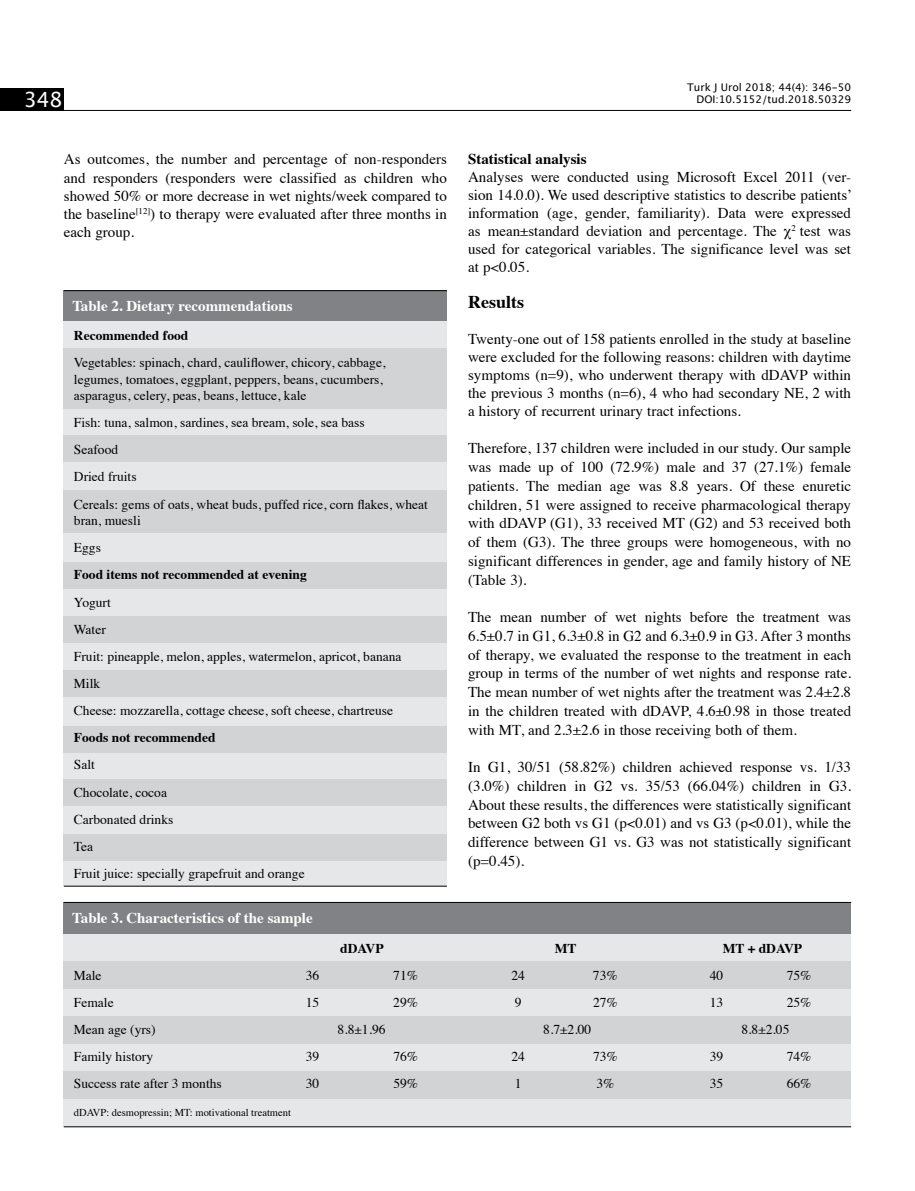
<style>
.page{position:relative;width:915px;height:1191px;background:#fff}
.page>*{position:absolute;margin:0;border:0;box-sizing:border-box;transform-origin:0 0}
.t1{font:21px "Lucida Grande";color:#fff}
.t2{font:700 18px "Times";color:#000}
.t3{font:15px/18.8px "Times";color:#000;text-align:justify}
.t4{font:700 15px "Times";color:#fff}
.t5{font:700 15px "Times";color:#000}
.t6{font:13.5px/27.2px "Times";color:#000}
.t7{font:700 13.5px "Times";color:#000}
.t8{font:10.5px/12.6px "Lucida Grande";color:#000;text-align:right}
.t9{font:10.5px "Times";color:#000}
</style>
<div class="page">
<div style="left:64px;top:320px;width:382px;height:566px;background:#e6e7e8"></div>
<div style="left:64px;top:290px;width:382px;height:30px;background:#808285"></div>
<div style="left:64px;top:348px;width:382px;height:60px;background:#d1d3d4"></div>
<div style="left:64px;top:435px;width:382px;height:26px;background:#d1d3d4"></div>
<div style="left:64px;top:562px;width:382px;height:26px;background:#d1d3d4"></div>
<div style="left:64px;top:617px;width:382px;height:26px;background:#d1d3d4"></div>
<div style="left:64px;top:670px;width:382px;height:26px;background:#d1d3d4"></div>
<div style="left:64px;top:727px;width:382px;height:26px;background:#d1d3d4"></div>
<div style="left:64px;top:779px;width:382px;height:26px;background:#d1d3d4"></div>
<div style="left:64px;top:834px;width:382px;height:26px;background:#d1d3d4"></div>
<div style="left:64px;top:490px;width:382px;height:43px;background:#d1d3d4"></div>
<hr style="left:64px;top:885px;width:383px;height:1px;background:#000">
<hr style="left:64px;top:290px;width:383px;height:1px;background:#000">
<div style="left:64px;top:933px;width:786px;height:194px;background:#e6e7e8"></div>
<div style="left:64px;top:902px;width:786px;height:31px;background:#808285"></div>
<div style="left:64px;top:961px;width:786px;height:27px;background:#d1d3d4"></div>
<div style="left:64px;top:1016px;width:786px;height:27px;background:#d1d3d4"></div>
<div style="left:64px;top:1071px;width:786px;height:27px;background:#d1d3d4"></div>
<hr style="left:64px;top:1126px;width:786px;height:1px;background:#000">
<hr style="left:64px;top:902px;width:786px;height:1px;background:#000">
<hr style="left:64px;top:110px;width:786px;height:1px;background:#000">
<div style="left:0;top:88px;width:64px;height:23px;background:#000"></div>
<h1 class="t1" style="left:24px;top:88px;width:40px">348</h1>
<p class="t8" style="left:687px;top:81px;width:165px">Turk J Urol 2018; 44(4): 346-50<br>DOI:10.5152/tud.2018.50329</p>
<p class="t3" style="left:64px;top:149px;width:384px;line-height:18.1px">As outcomes, the number and percentage of non-responders and responders (responders were classified as children who showed 50% or more decrease in wet nights/week compared to the baseline<sup>[12]</sup>) to therapy were evaluated after three months in each group.</p>
<p class="t5" style="left:468px;top:145px;width:120px">Statistical analysis</p>
<p class="t3" style="left:468px;top:167px;width:385px;line-height:18px">Analyses were conducted using Microsoft Excel 2011 (ver&shy;sion 14.0.0). We used descriptive statistics to describe patients’ information (age, gender, familiarity). Data were expressed as mean±standard deviation and percentage. The χ<sup>2</sup> test was used for categorical variables. The significance level was set at p&lt;0.05.</p>
<p class="t2" style="left:468px;top:285px;width:57px">Results</p>
<p class="t3" style="left:468px;top:329px;width:384px;line-height:18px">Twenty-one out of 158 patients enrolled in the study at baseline were excluded for the following reasons: children with daytime symptoms (n=9), who underwent therapy with dDAVP within the previous 3 months (n=6), 4 who had secondary NE, 2 with a history of recurrent urinary tract infections.</p>
<p class="t3" style="left:468px;top:437px;width:384px">Therefore, 137 children were included in our study. Our sample was made up of 100 (72.9%) male and 37 (27.1%) female patients. The median age was 8.8 years. Of these enuretic children, 51 were assigned to receive pharmacological therapy with dDAVP (G1), 33 received MT (G2) and 53 received both of them (G3). The three groups were homogeneous, with no significant differences in gender, age and family history of NE (Table 3).</p>
<p class="t3" style="left:468px;top:606px;width:384px">The mean number of wet nights before the treatment was 6.5±0.7 in G1, 6.3±0.8 in G2 and 6.3±0.9 in G3. After 3 months of therapy, we evaluated the response to the treatment in each group in terms of the number of wet nights and response rate.<br>The mean number of wet nights after the treatment was 2.4±2.8 in the children treated with dDAVP, 4.6±0.98 in those treated with MT, and 2.3±2.6 in those receiving both of them.</p>
<p class="t3" style="left:468px;top:756px;width:384px">In G1, 30/51 (58.82%) children achieved response vs. 1/33 (3.0%) children in G2 vs. 35/53 (66.04%) children in G3.<br>About these results, the differences were statistically significant between G2 both vs G1 (p&lt;0.01) and vs G3 (p&lt;0.01), while the difference between G1 vs. G3 was not statistically significant (p=0.45).</p>
<p class="t4" style="left:72px;top:291px;width:221px">Table 2. Dietary recommendations</p>
<p class="t7" style="left:74px;top:322px;width:116px">Recommended food</p>
<p class="t6" style="left:74px;top:353px;width:313px;line-height:16.5px">Vegetables: spinach, chard, cauliflower, chicory, cabbage, legumes, tomatoes, eggplant, peppers, beans, cucumbers, asparagus, celery, peas, beans, lettuce, kale</p>
<p class="t6" style="left:74px;top:408px;width:355px">Fish: tuna, salmon, sardines, sea bream, sole, sea bass<br>Seafood<br>Dried fruits<br>Cereals: gems of oats, wheat buds, puffed rice, corn flakes, wheat</p>
<p class="t6" style="left:74px;top:506px;width:68px">bran, muesli<br>Eggs</p>
<p class="t7" style="left:74px;top:562px;width:234px">Food items not recommended at evening</p>
<p class="t6" style="left:74px;top:587px;width:329px">Yogurt<br>Water<br>Fruit: pineapple, melon, apples, watermelon, apricot, banana<br>Milk<br>Cheese: mozzarella, cottage cheese, soft cheese, chartreuse</p>
<p class="t7" style="left:74px;top:724px;width:143px">Foods not recommended</p>
<p class="t6" style="left:74px;top:750px;width:232px">Salt<br>Chocolate, cocoa<br>Carbonated drinks<br>Tea<br>Fruit juice: specially grapefruit and orange</p>
<p class="t4" style="left:72px;top:904px;width:242px">Table 3. Characteristics of the sample</p>
<p class="t7" style="left:340px;top:935px;width:45px">dDAVP</p>
<p class="t7" style="left:554px;top:935px;width:23px">MT</p>
<p class="t7" style="left:722px;top:935px;width:81px">MT + dDAVP</p>
<p class="t6" style="left:74px;top:960px;width:29px">Male</p>
<p class="t6" style="left:306px;top:960px;width:15px">36</p>
<p class="t6" style="left:393px;top:960px;width:26px">71%</p>
<p class="t6" style="left:511px;top:960px;width:15px">24</p>
<p class="t6" style="left:592px;top:960px;width:26px">73%</p>
<p class="t6" style="left:709px;top:960px;width:15px">40</p>
<p class="t6" style="left:786px;top:960px;width:26px">75%</p>
<p class="t6" style="left:74px;top:987px;width:41px">Female</p>
<p class="t6" style="left:306px;top:987px;width:15px">15</p>
<p class="t6" style="left:393px;top:987px;width:26px">29%</p>
<p class="t6" style="left:514px;top:987px;width:8px">9</p>
<p class="t6" style="left:592px;top:987px;width:26px">27%</p>
<p class="t6" style="left:709px;top:987px;width:15px">13</p>
<p class="t6" style="left:786px;top:987px;width:26px">25%</p>
<p class="t6" style="left:74px;top:1014px;width:83px">Mean age (yrs)</p>
<p class="t6" style="left:337px;top:1014px;width:49px">8.8±1.96</p>
<p class="t6" style="left:543px;top:1014px;width:49px">8.7±2.00</p>
<p class="t6" style="left:741px;top:1014px;width:49px">8.8±2.05</p>
<p class="t6" style="left:74px;top:1042px;width:81px">Family history</p>
<p class="t6" style="left:306px;top:1042px;width:15px">39</p>
<p class="t6" style="left:393px;top:1042px;width:26px">76%</p>
<p class="t6" style="left:511px;top:1042px;width:15px">24</p>
<p class="t6" style="left:592px;top:1042px;width:26px">73%</p>
<p class="t6" style="left:709px;top:1042px;width:15px">39</p>
<p class="t6" style="left:786px;top:1042px;width:26px">74%</p>
<p class="t6" style="left:74px;top:1069px;width:149px">Success rate after 3 months</p>
<p class="t6" style="left:306px;top:1069px;width:15px">30</p>
<p class="t6" style="left:393px;top:1069px;width:26px">59%</p>
<p class="t6" style="left:514px;top:1069px;width:8px">1</p>
<p class="t6" style="left:596px;top:1069px;width:19px">3%</p>
<p class="t6" style="left:709px;top:1069px;width:15px">35</p>
<p class="t6" style="left:786px;top:1069px;width:26px">66%</p>
<p class="t9" style="left:74px;top:1102px;width:218px">dDAVP: desmopressin; MT: motivational treatment</p>
</div>
